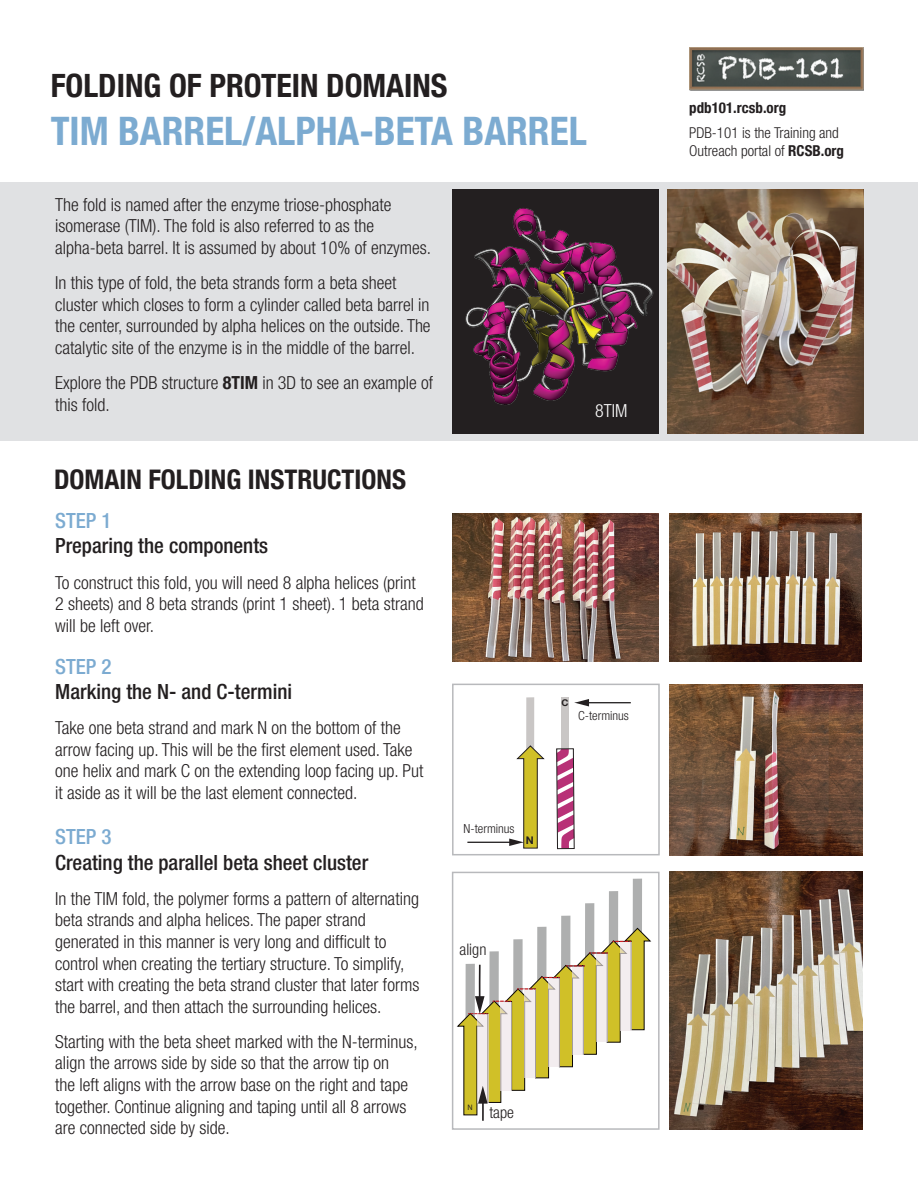
<style>
.page{position:relative;width:918px;height:1188px;background:#fff}
.page>*{position:absolute;margin:0;border:0;box-sizing:border-box;transform-origin:0 0}
.t1{font:700 condensed 39.3px "Helvetica Neue LT Com";color:#7cabd1}
.t2{font:700 condensed 32.1px "Helvetica Neue LT Com";color:#231f20}
.t3{font:700 condensed 27px "Helvetica Neue LT Com";color:#231f20}
.t4{font:500 condensed 21px "Helvetica Neue LT Com";color:#231f20}
.t5{font:500 condensed 21px "Helvetica Neue LT Com";color:#7cabd1}
.t6{font:300 condensed 18px/21.6px "Helvetica Neue LT Com";color:#231f20}
.t7{font:300 condensed 18px "Helvetica Neue LT Com";color:#fff}
.t8{font:300 condensed 15.9px "Helvetica Neue LT Com";color:#231f20}
.t9{font:300 condensed 15px/18px "Helvetica Neue LT Com";color:#231f20}
.t10{font:700 condensed 15px "Helvetica Neue LT Com";color:#231f20}
.t11{font:300 condensed 12.45px "Helvetica Neue LT Com";color:#231f20}
.t12{font:700 10.5px "Helvetica Neue";color:#231f20}
.t13{font:700 9.3px "Helvetica Neue";color:#231f20}
.t14{font:7.95px "Myriad Pro";color:#231f20}
.s1{font-weight:700}
</style>
<div class="page">
<img style="left:689px;top:47px;width:175px;height:43px">
<div style="left:0;top:183px;width:918px;height:258px;background:#e0e1e3"></div>
<img style="left:667px;top:189px;width:196px;height:245px">
<img style="left:452px;top:189px;width:206px;height:245px">
<img style="left:452px;top:513px;width:206px;height:149px">
<img style="left:669px;top:513px;width:193px;height:149px">
<div style="left:561px;top:697px;width:8px;height:52px;background:#c9c6c5"></div>
<svg style="left:556px;top:748px;width:19px;height:101px"></svg>
<hr style="left:467px;top:842px;width:45px;height:1px;background:#231f20">
<svg style="left:509px;top:697px;width:35px;height:151px"></svg>
<hr style="left:586px;top:702px;width:45px;height:1px;background:#231f20">
<svg style="left:575px;top:699px;width:14px;height:7px"></svg>
<div style="left:452px;top:684px;width:208px;height:171px;border:2px solid #b8b9bc"></div>
<img style="left:670px;top:684px;width:192px;height:171px">
<svg style="left:457px;top:879px;width:194px;height:242px"></svg>
<div style="left:452px;top:872px;width:208px;height:258px;border:2px solid #b8b9bc"></div>
<img style="left:670px;top:872px;width:192px;height:257px">
<h2 class="t2" style="left:51px;top:67px;width:398px">FOLDING OF PROTEIN DOMAINS</h2>
<h1 class="t1" style="left:51px;top:107px;width:538px">TIM BARREL/ALPHA-BETA BARREL</h1>
<p class="t6" style="left:55px;top:194px;width:377px">The fold is named after the enzyme triose-phosphate isomerase (TIM). The fold is also referred to as the alpha-beta barrel. It is assumed by about 10% of enzymes.</p>
<p class="t6" style="left:55px;top:272px;width:377px">In this type of fold, the beta strands form a beta sheet cluster which closes to form a cylinder called beta barrel in the center, surrounded by alpha helices on the outside. The catalytic site of the enzyme is in the middle of the barrel.</p>
<p class="t6" style="left:55px;top:372px;width:379px">Explore the PDB structure <span class="s1">8TIM</span> in 3D to see an example of this fold.</p>
<h3 class="t3" style="left:54px;top:463px;width:354px">DOMAIN FOLDING INSTRUCTIONS</h3>
<p class="t5" style="left:55px;top:508px;width:58px">STEP 1</p>
<p class="t4" style="left:55px;top:534px;width:214px">Preparing the components</p>
<p class="t6" style="left:55px;top:571px;width:370px">To construct this fold, you will need 8 alpha helices (print<br>2 sheets) and 8 beta strands (print 1 sheet). 1 beta strand will be left over.</p>
<p class="t7" style="left:595px;top:401px;width:34px">8TIM</p>
<p class="t5" style="left:55px;top:654px;width:58px">STEP 2</p>
<p class="t4" style="left:55px;top:679px;width:238px">Marking the N- and C-termini</p>
<p class="t6" style="left:55px;top:717px;width:370px">Take one beta strand and mark N on the bottom of the arrow facing up. This will be the first element used. Take one helix and mark C on the extending loop facing up. Put it aside as it will be the last element connected.</p>
<p class="t5" style="left:55px;top:824px;width:58px">STEP 3</p>
<p class="t4" style="left:55px;top:850px;width:315px">Creating the parallel beta sheet cluster</p>
<p class="t6" style="left:55px;top:888px;width:366px">In the TIM fold, the polymer forms a pattern of alternating beta strands and alpha helices. The paper strand generated in this manner is very long and difficult to control when creating the tertiary structure. To simplify, start with creating the beta strand cluster that later forms the barrel, and then attach the surrounding helices.</p>
<p class="t6" style="left:55px;top:1031px;width:364px">Starting with the beta sheet marked with the N-terminus, align the arrows side by side so that the arrow tip on<br>the left aligns with the arrow base on the right and tape together. Continue aligning and taping until all 8 arrows are connected side by side.</p>
<p class="t13" style="left:561px;top:695px;width:9px">C</p>
<p class="t11" style="left:578px;top:708px;width:52px">C-terminus</p>
<p class="t11" style="left:464px;top:822px;width:52px">N-terminus</p>
<p class="t12" style="left:526px;top:832px;width:10px">N</p>
<p class="t8" style="left:460px;top:940px;width:28px">align</p>
<p class="t14" style="left:468px;top:1103px;width:7px">N</p>
<p class="t8" style="left:489px;top:1104px;width:26px">tape</p>
<p class="t10" style="left:689px;top:99px;width:99px">pdb101.rcsb.org</p>
<p class="t9" style="left:689px;top:124px;width:156px">PDB-101 is the Training and<br>Outreach portal of <span class="s1">RCSB.org</span></p>
</div>
